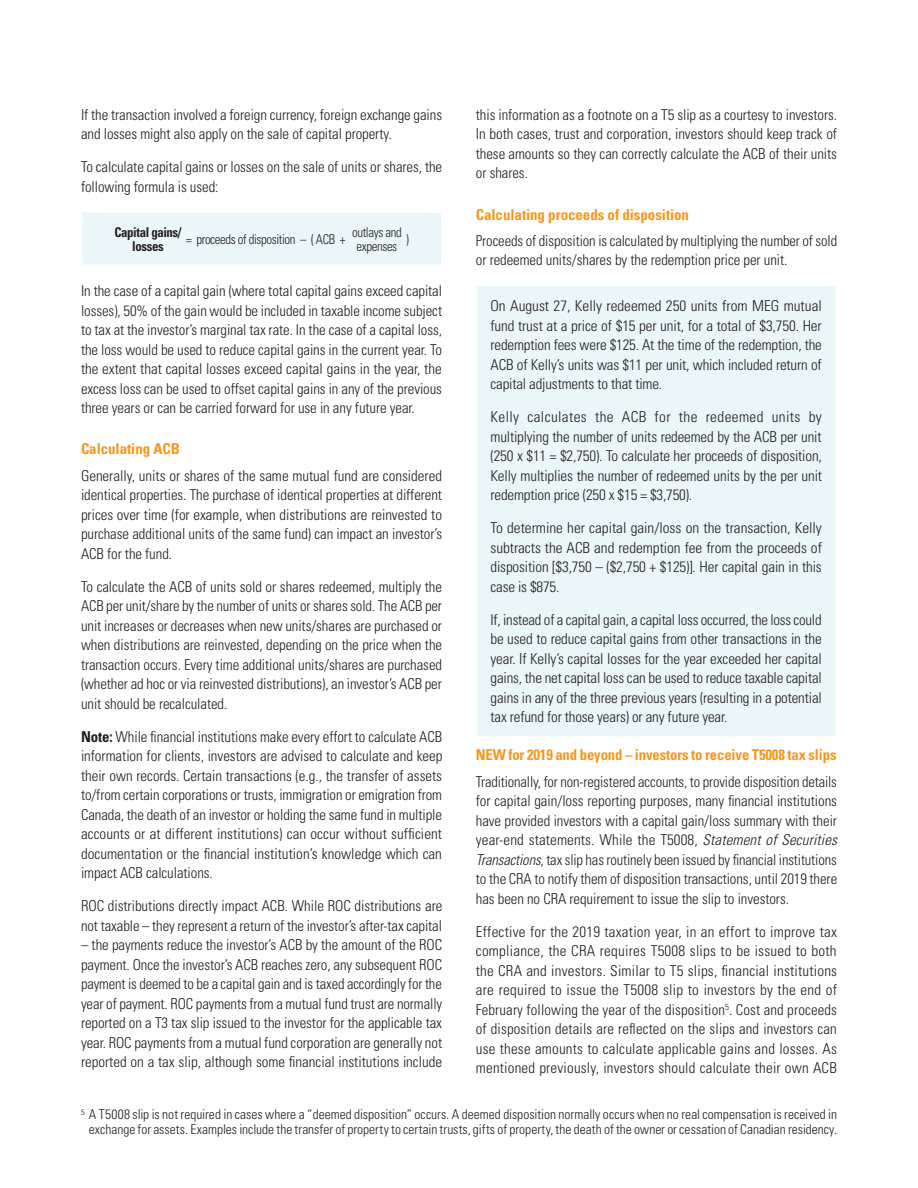
<style>
.page{position:relative;width:918px;height:1188px;background:#fff}
.page>*{position:absolute;margin:0;border:0;box-sizing:border-box;transform-origin:0 0}
.Body{font:300 condensed 15px/19.5px "Univers";letter-spacing:-.005em;color:#231f20;text-align:justify}
.Indent{font:300 condensed 15px/19.5px "Univers";letter-spacing:-.01em;color:#231f20;text-align:justify}
.HEADING{font:700 condensed 15px "Univers";letter-spacing:-.005em;color:#f7971d}
.Footnote{font:300 condensed 13.5px/15px "Univers";color:#231f20;text-align:center}
.Body-2{font:300 condensed 13.5px/13.5px "Univers";letter-spacing:-.03em;color:#231f20;text-align:center;scale:.95 1}
.Body-3{font:700 condensed 13.5px/13.5px "Univers";letter-spacing:-.03em;color:#231f20;text-align:center;scale:.95 1}
.s1{font-weight:700}
.s2{font-style:italic}
</style>
<div class="page">
<div style="left:82px;top:212px;width:360px;height:53px;background:#ebf6f9"></div>
<div style="left:476px;top:285px;width:360px;height:451px;background:#ebf6f9"></div>
<p class="Body" style="left:81px;top:105px;width:363px">If the transaction involved a foreign currency, foreign exchange gains and losses might also apply on the sale of capital property.</p>
<p class="Body" style="left:81px;top:157px;width:363px">To calculate capital gains or losses on the sale of units or shares, the following formula is used:</p>
<p class="Body-3" style="left:115px;top:226px;width:72px">Capital gains/ losses</p>
<p class="Body-2" style="left:186px;top:233px;width:169px">= proceeds of disposition – ( ACB +</p>
<p class="Body-2" style="left:352px;top:226px;width:54px">outlays and expenses</p>
<p class="Body-2" style="left:406px;top:233px;width:4px">)</p>
<p class="Body" style="left:81px;top:281px;width:363px">In the case of a capital gain (where total capital gains exceed capital losses), 50% of the gain would be included in taxable income subject to tax at the investor’s marginal tax rate. In the case of a capital loss, the loss would be used to reduce capital gains in the current year. To the extent that capital losses exceed capital gains in the year, the excess loss can be used to offset capital gains in any of the previous three years or can be carried forward for use in any future year.</p>
<p class="HEADING" style="left:81px;top:440px;width:100px">Calculating ACB</p>
<p class="Body" style="left:81px;top:466px;width:363px">Generally, units or shares of the same mutual fund are considered identical properties. The purchase of identical properties at different prices over time (for example, when distributions are reinvested to purchase additional units of the same fund) can impact an investor’s ACB for the fund.</p>
<p class="Body" style="left:81px;top:577px;width:363px">To calculate the ACB of units sold or shares redeemed, multiply the ACB per unit/share by the number of units or shares sold. The ACB per unit increases or decreases when new units/shares are purchased or when distributions are reinvested, depending on the price when the transaction occurs. Every time additional units/shares are purchased (whether ad hoc or via reinvested distributions), an investor’s ACB per unit should be recalculated.</p>
<p class="Body" style="left:81px;top:727px;width:363px"><span class="s1">Note:</span> While financial institutions make every effort to calculate ACB information for clients, investors are advised to calculate and keep their own records. Certain transactions (e.g., the transfer of assets to/from certain corporations or trusts, immigration or emigration from Canada, the death of an investor or holding the same fund in multiple accounts or at different institutions) can occur without sufficient documentation or the financial institution’s knowledge which can impact ACB calculations.</p>
<p class="Body" style="left:81px;top:896px;width:363px">ROC distributions directly impact ACB. While ROC distributions are not taxable – they represent a return of the investor’s after-tax capital</p>
<p class="Body" style="left:81px;top:935px;width:363px">– the payments reduce the investor’s ACB by the amount of the ROC payment. Once the investor’s ACB reaches zero, any subsequent ROC payment is deemed to be a capital gain and is taxed accordingly for the year of payment. ROC payments from a mutual fund trust are normally reported on a T3 tax slip issued to the investor for the applicable tax year. ROC payments from a mutual fund corporation are generally not reported on a tax slip, although some financial institutions include</p>
<p class="Body" style="left:476px;top:105px;width:363px">this information as a footnote on a T5 slip as a courtesy to investors.<br>In both cases, trust and corporation, investors should keep track of these amounts so they can correctly calculate the ACB of their units or shares.</p>
<p class="HEADING" style="left:476px;top:205px;width:215px">Calculating proceeds of disposition</p>
<p class="Body" style="left:476px;top:231px;width:363px">Proceeds of disposition is calculated by multiplying the number of sold or redeemed units/shares by the redemption price per unit.</p>
<p class="Indent" style="left:490px;top:296px;width:333px">On August 27, Kelly redeemed 250 units from MEG mutual fund trust at a price of $15 per unit, for a total of $3,750. Her redemption fees were $125. At the time of the redemption, the ACB of Kelly’s units was $11 per unit, which included return of capital adjustments to that time.</p>
<p class="Indent" style="left:490px;top:407px;width:333px">Kelly calculates the ACB for the redeemed units by multiplying the number of units redeemed by the ACB per unit (250 x $11 = $2,750). To calculate her proceeds of disposition, Kelly multiplies the number of redeemed units by the per unit redemption price (250 x $15 = $3,750).</p>
<p class="Indent" style="left:490px;top:518px;width:333px">To determine her capital gain/loss on the transaction, Kelly subtracts the ACB and redemption fee from the proceeds of disposition [$3,750 – ($2,750 + $125)]. Her capital gain in this case is $875.</p>
<p class="Indent" style="left:490px;top:610px;width:333px">If, instead of a capital gain, a capital loss occurred, the loss could be used to reduce capital gains from other transactions in the year. If Kelly’s capital losses for the year exceeded her capital gains, the net capital loss can be used to reduce taxable capital gains in any of the three previous years (resulting in a potential tax refund for those years) or any future year.</p>
<p class="HEADING" style="left:476px;top:746px;width:362px">NEW for 2019 and beyond – investors to receive T5008 tax slips</p>
<p class="Body" style="left:476px;top:772px;width:363px">Traditionally, for non-registered accounts, to provide disposition details for capital gain/loss reporting purposes, many financial institutions have provided investors with a capital gain/loss summary with their year-end statements. While the T5008, <span class="s2">Statement of Securities Transactions</span>, tax slip has routinely been issued by financial institutions to the CRA to notify them of disposition transactions, until 2019 there has been no CRA requirement to issue the slip to investors.</p>
<p class="Body" style="left:476px;top:922px;width:363px">Effective for the 2019 taxation year, in an effort to improve tax compliance, the CRA requires T5008 slips to be issued to both the CRA and investors. Similar to T5 slips, financial institutions are required to issue the T5008 slip to investors by the end of February following the year of the disposition<sup>5</sup>. Cost and proceeds of disposition details are reflected on the slips and investors can use these amounts to calculate applicable gains and losses. As mentioned previously, investors should calculate their own ACB</p>
<p class="Footnote" style="left:81px;top:1107px;width:758px"><sup>5</sup> A T5008 slip is not required in cases where a “deemed disposition” occurs. A deemed disposition normally occurs when no real compensation is received in exchange for assets. Examples include the transfer of property to certain trusts, gifts of property, the death of the owner or cessation of Canadian residency.</p>
</div>
